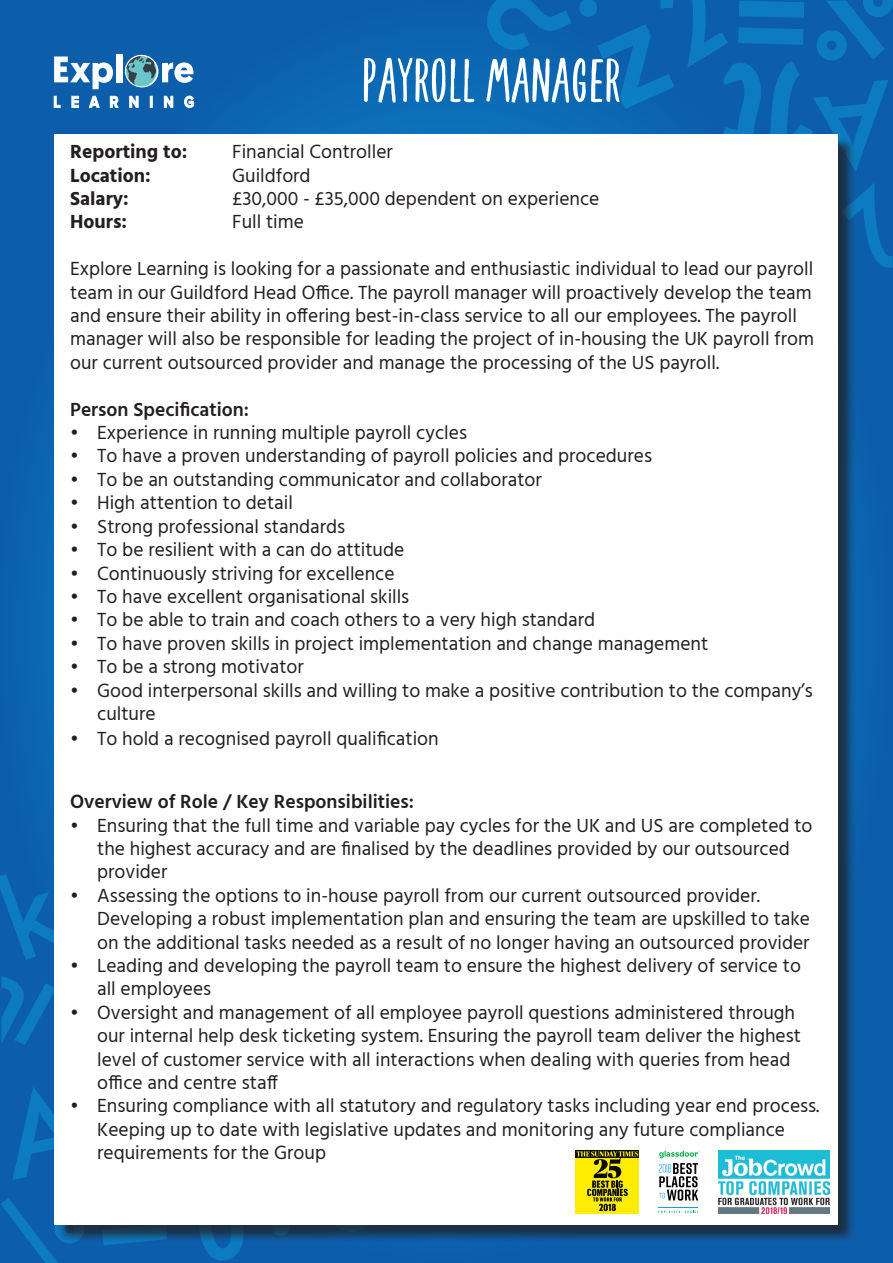
<style>
.page{position:relative;width:893px;height:1263px;background:#fff}
.page>*{position:absolute;margin:0;border:0;box-sizing:border-box;transform-origin:0 0}
.t1{font:64.2px "Yard Sale";color:#fff}
.t2{font:19.5px/23.4px "Hind";color:#231f20}
.t3{font:600 19.5px "Hind";color:#231f20}
.t4{font:700 19.5px "Hind";color:#231f20}
</style>
<div class="page">
<div style="left:0;top:0;width:893px;height:1263px;background:linear-gradient(to right,#0d62ad,#0c60ac)"></div>
<svg style="left:54px;top:96px;width:7px;height:12px"></svg>
<svg style="left:71px;top:96px;width:8px;height:12px"></svg>
<svg style="left:89px;top:96px;width:11px;height:12px"></svg>
<svg style="left:110px;top:96px;width:9px;height:12px"></svg>
<svg style="left:129px;top:96px;width:10px;height:12px"></svg>
<svg style="left:150px;top:96px;width:2px;height:12px"></svg>
<svg style="left:164px;top:96px;width:9px;height:12px"></svg>
<svg style="left:184px;top:96px;width:10px;height:12px"></svg>
<svg style="left:54px;top:57px;width:59px;height:32px"></svg>
<div style="left:116px;top:54px;width:6px;height:28px;background:#fff"></div>
<svg style="left:125px;top:54px;width:68px;height:34px"></svg>
<svg style="left:0;top:872px;width:381px;height:391px"></svg>
<svg style="left:484px;top:0;width:87px;height:54px"></svg>
<svg style="left:578px;top:0;width:315px;height:268px"></svg>
<div style="left:56px;top:136px;width:800px;height:1107px;background:#231f20;opacity:.75"></div>
<div style="left:54px;top:134px;width:783px;height:1091px;background:#fff"></div>
<div style="left:576px;top:1150px;width:63px;height:64px;background:#ffed01"></div>
<div style="left:576px;top:1150px;width:63px;height:7px;background:#07090e"></div>
<svg style="left:577px;top:1151px;width:61px;height:60px"></svg>
<svg style="left:658px;top:1211px;width:40px;height:2px"></svg>
<hr style="left:658px;top:1207px;width:40px;height:1px;background:#189fda">
<svg style="left:659px;top:1151px;width:40px;height:49px"></svg>
<img style="left:718px;top:1150px;width:111px;height:64px">
<p class="t1" style="left:361px;top:46px;width:261px">PAYROLL MANAGER</p>
<p class="t4" style="left:70px;top:140px;width:119px">Reporting to:</p>
<p class="t2" style="left:232px;top:141px;width:162px">Financial Controller</p>
<p class="t4" style="left:70px;top:163px;width:82px">Location:</p>
<p class="t2" style="left:232px;top:165px;width:80px">Guildford</p>
<p class="t4" style="left:70px;top:187px;width:60px">Salary:</p>
<p class="t2" style="left:232px;top:188px;width:369px">£30,000 - £35,000 dependent on experience</p>
<p class="t4" style="left:70px;top:210px;width:59px">Hours:</p>
<p class="t2" style="left:232px;top:212px;width:73px">Full time</p>
<p class="t2" style="left:70px;top:258px;width:745px">Explore Learning is looking for a passionate and enthusiastic individual to lead our payroll team in our Guildford Head Office. The payroll manager will proactively develop the team and ensure their ability in offering best-in-class service to all our employees. The payroll manager will also be responsible for leading the project of in-housing the UK payroll from our current outsourced provider and manage the processing of the US payroll.</p>
<p class="t3" style="left:70px;top:397px;width:180px">Person Specification:</p>
<p class="t2" style="left:70px;top:422px;width:398px">• Experience in running multiple payroll cycles</p>
<p class="t2" style="left:70px;top:446px;width:583px">• To have a proven understanding of payroll policies and procedures</p>
<p class="t2" style="left:70px;top:469px;width:473px">• To be an outstanding communicator and collaborator</p>
<p class="t2" style="left:70px;top:492px;width:224px">• High attention to detail</p>
<p class="t2" style="left:70px;top:516px;width:277px">• Strong professional standards</p>
<p class="t2" style="left:70px;top:539px;width:336px">• To be resilient with a can do attitude</p>
<p class="t2" style="left:70px;top:563px;width:326px">• Continuously striving for excellence</p>
<p class="t2" style="left:70px;top:586px;width:341px">• To have excellent organisational skills</p>
<p class="t2" style="left:70px;top:609px;width:526px">• To be able to train and coach others to a very high standard</p>
<p class="t2" style="left:70px;top:633px;width:640px">• To have proven skills in project implementation and change management</p>
<p class="t2" style="left:70px;top:656px;width:235px">• To be a strong motivator</p>
<p class="t2" style="left:97px;top:680px;width:717px;text-indent:-27px">• Good interpersonal skills and willing to make a positive contribution to the company’s culture</p>
<p class="t2" style="left:70px;top:728px;width:370px">• To hold a recognised payroll qualification</p>
<p class="t3" style="left:70px;top:790px;width:345px">Overview of Role / Key Responsibilities:</p>
<p class="t2" style="left:97px;top:815px;width:717px;text-indent:-27px">• Ensuring that the full time and variable pay cycles for the UK and US are completed to the highest accuracy and are finalised by the deadlines provided by our outsourced provider</p>
<p class="t2" style="left:97px;top:885px;width:714px;text-indent:-27px">• Assessing the options to in-house payroll from our current outsourced provider.<br>Developing a robust implementation plan and ensuring the team are upskilled to take on the additional tasks needed as a result of no longer having an outsourced provider</p>
<p class="t2" style="left:97px;top:955px;width:705px;text-indent:-27px">• Leading and developing the payroll team to ensure the highest delivery of service to all employees</p>
<p class="t2" style="left:97px;top:1002px;width:705px;text-indent:-27px">• Oversight and management of all employee payroll questions administered through our internal help desk ticketing system. Ensuring the payroll team deliver the highest level of customer service with all interactions when dealing with queries from head office and centre staff</p>
<p class="t2" style="left:97px;top:1095px;width:724px;text-indent:-27px">• Ensuring compliance with all statutory and regulatory tasks including year end process.<br>Keeping up to date with legislative updates and monitoring any future compliance requirements for the Group</p>
</div>
